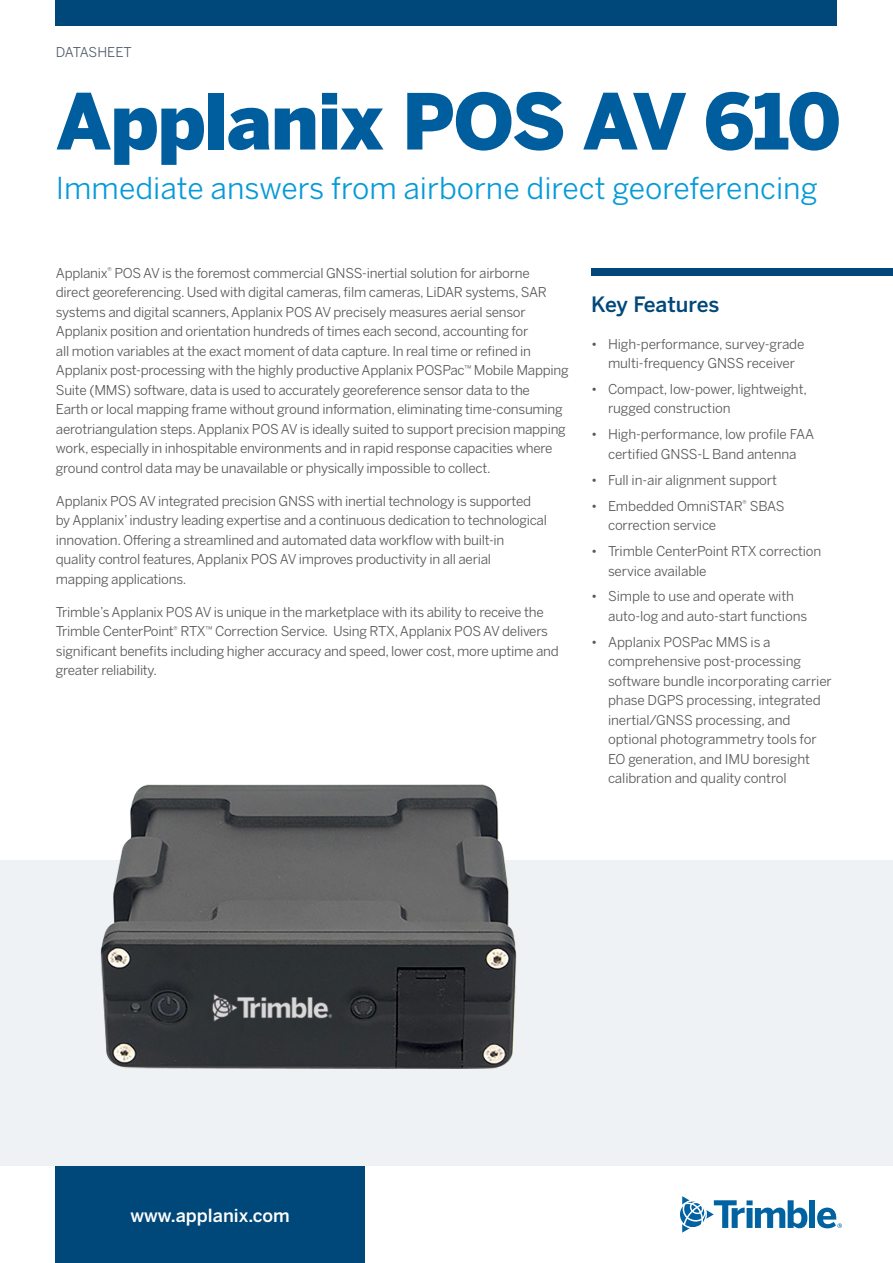
<style>
.page{position:relative;width:893px;height:1263px;background:#fff}
.page>*{position:absolute;margin:0;border:0;box-sizing:border-box;transform-origin:0 0}
.CoverHeading{font:900 76.5px "Benton Sans";letter-spacing:-.02em;color:#005e9e}
.FrontpageSubHead{font:30px "Benton Sans";color:#069ad9}
.Key_Features{font:500 21px "Benton Sans";letter-spacing:-.01em;color:#01487a}
.WebAddress{font:500 18px "Benton Sans";color:#fff}
.BodyTextFront{font:13.5px/19.5px "Benton Sans";letter-spacing:-.02em;color:#57585a}
.DocType{font:13.5px "Benton Sans";letter-spacing:-.01em;color:#4f5b6b}
</style>
<div class="page">
<div style="left:0;top:860px;width:893px;height:306px;background:#eff2f5"></div>
<div style="left:55px;top:1166px;width:309px;height:97px;background:#01487a"></div>
<div style="left:809px;top:1200px;width:6px;height:28px;background:#0162a2"></div>
<svg style="left:817px;top:1207px;width:25px;height:21px"></svg>
<svg style="left:680px;top:1196px;width:127px;height:36px"></svg>
<div style="left:591px;top:268px;width:302px;height:7px;background:#01487a"></div>
<div style="left:56px;top:0;width:781px;height:25px;background:#01487a"></div>
<img style="left:100px;top:784px;width:417px;height:285px">
<p class="DocType" style="left:56px;top:44px;width:78px">DATASHEET</p>
<p class="CoverHeading" style="left:56px;top:73px;width:787px">Applanix POS AV 610</p>
<p class="FrontpageSubHead" style="left:56px;top:170px;width:763px">Immediate answers from airborne direct georeferencing</p>
<p class="BodyTextFront" style="left:56px;top:263px;width:514px">Applanix<sup>®</sup> POS AV is the foremost commercial GNSS-inertial solution for airborne<br>direct georeferencing. Used with digital cameras, film cameras, LiDAR systems, SAR systems and digital scanners, Applanix POS AV precisely measures aerial sensor Applanix position and orientation hundreds of times each second, accounting for<br>all motion variables at the exact moment of data capture. In real time or refined in Applanix post-processing with the highly productive Applanix POSPac<sup>™</sup> Mobile Mapping Suite (MMS) software, data is used to accurately georeference sensor data to the<br>Earth or local mapping frame without ground information, eliminating time-consuming aerotriangulation steps. Applanix POS AV is ideally suited to support precision mapping work, especially in inhospitable environments and in rapid response capacities where ground control data may be unavailable or physically impossible to collect.</p>
<p class="BodyTextFront" style="left:56px;top:491px;width:492px">Applanix POS AV integrated precision GNSS with inertial technology is supported by Applanix’ industry leading expertise and a continuous dedication to technological innovation. Offering a streamlined and automated data workflow with built‑in quality control features, Applanix POS AV improves productivity in all aerial mapping applications.</p>
<p class="BodyTextFront" style="left:56px;top:602px;width:504px">Trimble’s Applanix POS AV is unique in the marketplace with its ability to receive the Trimble CenterPoint<sup>®</sup> RTX<sup>™</sup> Correction Service. Using RTX, Applanix POS AV delivers significant benefits including higher accuracy and speed, lower cost, more uptime and greater reliability.</p>
<p class="Key_Features" style="left:591px;top:291px;width:130px">Key Features</p>
<p class="BodyTextFront" style="left:591px;top:334px;width:215px;text-align:center">• High-performance, survey-grade multi-frequency GNSS receiver</p>
<p class="BodyTextFront" style="left:608px;top:379px;width:201px;text-indent:-17px">• Compact, low-power, lightweight, rugged construction</p>
<p class="BodyTextFront" style="left:591px;top:425px;width:225px;text-align:center">• High-performance, low profile FAA certified GNSS-L Band antenna</p>
<p class="BodyTextFront" style="left:591px;top:470px;width:187px">• Full in-air alignment support</p>
<p class="BodyTextFront" style="left:608px;top:496px;width:178px;text-indent:-17px">• Embedded OmniSTAR<sup>®</sup> SBAS correction service</p>
<p class="BodyTextFront" style="left:608px;top:541px;width:215px;text-indent:-17px">• Trimble CenterPoint RTX correction service available</p>
<p class="BodyTextFront" style="left:608px;top:587px;width:201px;text-indent:-17px">• Simple to use and operate with auto‑log and auto-start functions</p>
<p class="BodyTextFront" style="left:608px;top:632px;width:225px;text-indent:-17px">• Applanix POSPac MMS is a comprehensive post‑processing software bundle incorporating carrier phase DGPS processing, integrated inertial/GNSS processing, and optional photogrammetry tools for EO generation, and IMU boresight calibration and quality control</p>
<p class="WebAddress" style="left:131px;top:1204px;width:161px">www.applanix.com</p>
</div>
